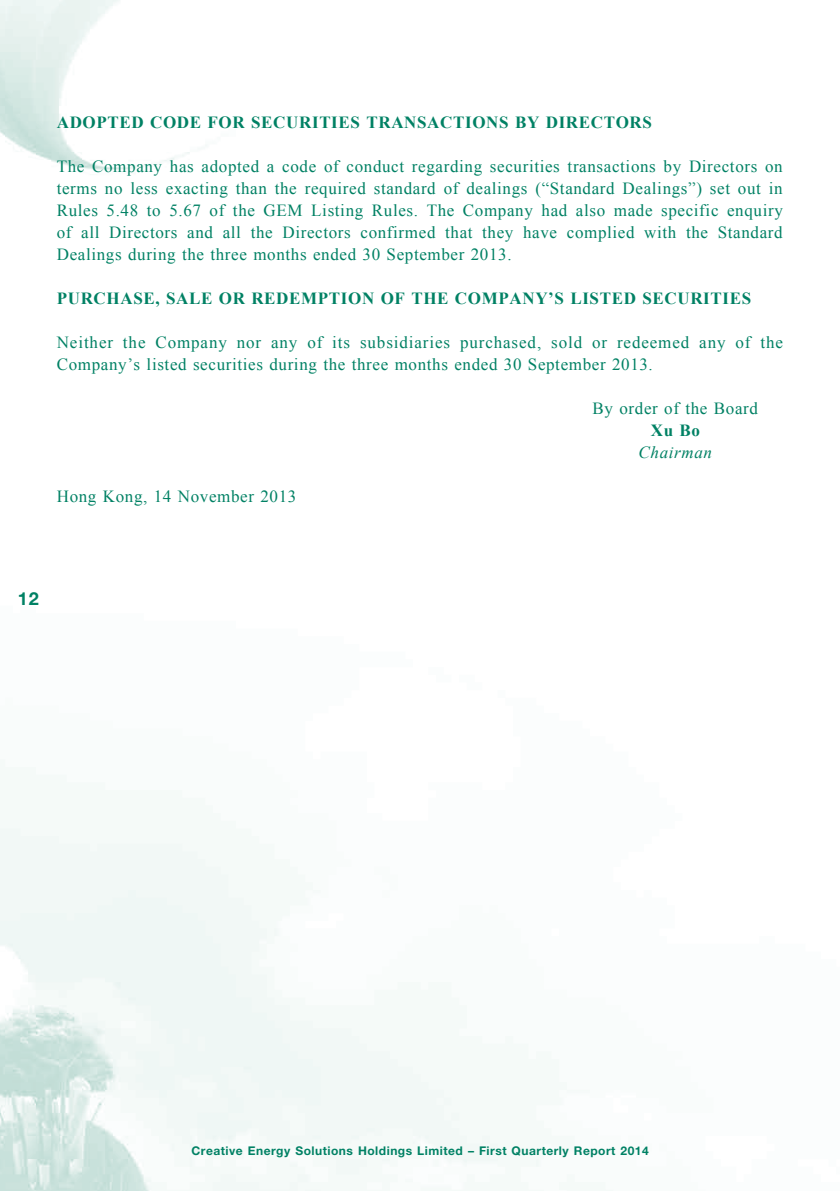
<style>
.page{position:relative;width:840px;height:1191px;background:#fff}
.page>*{position:absolute;margin:0;border:0;box-sizing:border-box;transform-origin:0 0}
.t1{font:700 18px "Helvetica Neue";color:#008164}
.t2{font:17px/22px "Times New Roman";letter-spacing:.035em;color:#008164;text-align:justify}
.t3{font:700 17px "Times New Roman";letter-spacing:.04em;color:#008164}
.t4{font:italic 17px "Times New Roman";letter-spacing:.035em;color:#008164}
.t5{font:700 12px "Helvetica Neue";letter-spacing:.04em;color:#008164}
</style>
<div class="page">
<img style="left:0;top:0;width:539px;height:1191px">
<p class="t3" style="left:57px;top:110px;width:596px">ADOPTED CODE FOR SECURITIES TRANSACTIONS BY DIRECTORS</p>
<p class="t2" style="left:57px;top:155px;width:727px">The Company has adopted a code of conduct regarding securities transactions by Directors on terms no less exacting than the required standard of dealings (“Standard Dealings”) set out in Rules 5.48 to 5.67 of the GEM Listing Rules. The Company had also made specific enquiry of all Directors and all the Directors confirmed that they have complied with the Standard Dealings during the three months ended 30 September 2013.</p>
<p class="t3" style="left:57px;top:286px;width:695px">PURCHASE, SALE OR REDEMPTION OF THE COMPANY’S LISTED SECURITIES</p>
<p class="t2" style="left:57px;top:331px;width:727px">Neither the Company nor any of its subsidiaries purchased, sold or redeemed any of the<br>Company’s listed securities during the three months ended 30 September 2013.</p>
<p class="t2" style="left:592px;top:397px;width:167px">By order of the Board</p>
<p class="t3" style="left:650px;top:418px;width:51px">Xu Bo</p>
<p class="t4" style="left:638px;top:440px;width:75px">Chairman</p>
<p class="t2" style="left:57px;top:485px;width:241px">Hong Kong, 14 November 2013</p>
<p class="t1" style="left:18px;top:587px;width:22px">12</p>
<p class="t5" style="left:191px;top:1143px;width:458px">Creative Energy Solutions Holdings Limited – First Quarterly Report 2014</p>
</div>
